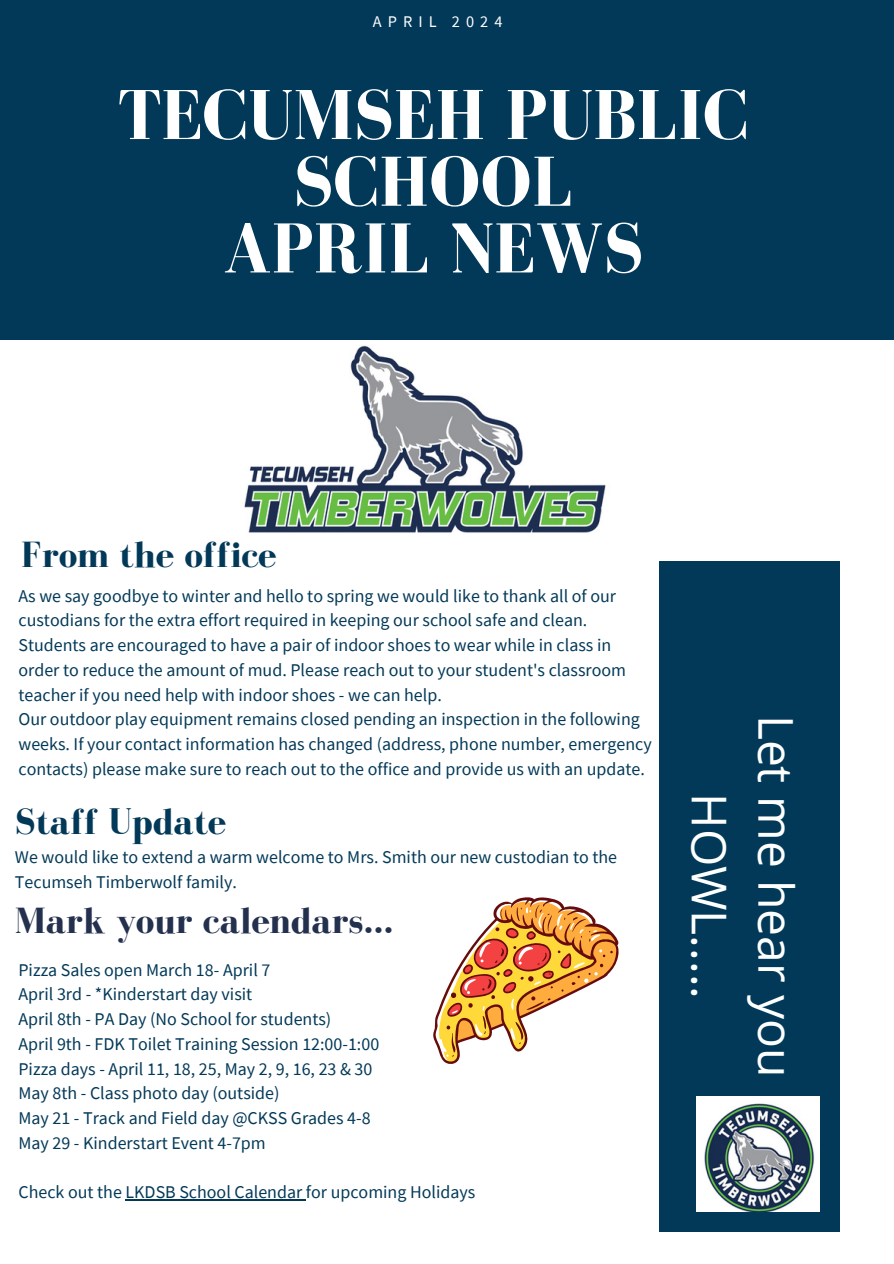
<style>
.page{position:relative;width:894px;height:1264px;background:#fff}
.page>*{position:absolute;margin:0;border:0;box-sizing:border-box;transform-origin:0 0}
.t1{font:700 72.6px/66.6px "Bodoni FLF";color:#fff;text-align:center}
.t2{font:48px/66.3px "Open Sans";color:#feffff;text-align:center}
.t3{font:700 37.5px "Bodoni FLF";color:#033958}
.t4{font:700 37.5px "Bodoni FLF";color:#23304e}
.t5{font:18px/24.8px "Source Sans Pro";color:#033958}
.t6{font:16.35px "Source Sans Pro";letter-spacing:.37em;color:#fff}
</style>
<div class="page">
<div style="left:0;top:0;width:893px;height:340px;background:#033958"></div>
<div style="left:659px;top:560px;width:180px;height:671px;background:#033958"></div>
<img style="left:244px;top:345px;width:362px;height:188px">
<img style="left:696px;top:1096px;width:123px;height:115px">
<hr style="left:125px;top:1199px;width:181px;height:1px;background:#033958">
<svg style="left:433px;top:897px;width:186px;height:167px"></svg>
<p class="t6" style="left:373px;top:11px;width:131px">APRIL 2024</p>
<p class="t1" style="left:118px;top:81px;width:632px">TECUMSEH PUBLIC<br>SCHOOL<br>APRIL NEWS</p>
<p class="t3" style="left:21px;top:534px;width:257px">From the office</p>
<p class="t5" style="left:18px;top:583px;width:609px">As we say goodbye to winter and hello to spring we would like to thank all of our custodians for the extra effort required in keeping our school safe and clean.<br>Students are encouraged to have a pair of indoor shoes to wear while in class in order to reduce the amount of mud. Please reach out to your student's classroom teacher if you need help with indoor shoes - we can help.</p>
<p class="t5" style="left:18px;top:706px;width:634px">Our outdoor play equipment remains closed pending an inspection in the following weeks. If your contact information has changed (address, phone number, emergency contacts) please make sure to reach out to the office and provide us with an update.</p>
<p class="t3" style="left:15px;top:801px;width:213px">Staff Update</p>
<p class="t5" style="left:15px;top:844px;width:603px">We would like to extend a warm welcome to Mrs. Smith our new custodian to the<br>Tecumseh Timberwolf family.</p>
<h3 class="t4" style="left:15px;top:900px;width:380px">Mark your calendars...</h3>
<p class="t5" style="left:18px;top:956px;width:253px">Pizza Sales open March 18- April 7</p>
<p class="t5" style="left:18px;top:981px;width:235px">April 3rd - *Kinderstart day visit</p>
<h2 class="t5" style="left:18px;top:1006px;width:314px">April 8th - PA Day (No School for students)</h2>
<p class="t5" style="left:18px;top:1031px;width:362px">April 9th - FDK Toilet Training Session 12:00-1:00</p>
<h3 class="t5" style="left:18px;top:1055px;width:355px">Pizza days - April 11, 18, 25, May 2, 9, 16, 23 &amp; 30</h3>
<p class="t5" style="left:18px;top:1080px;width:262px">May 8th - Class photo day (outside)</p>
<p class="t5" style="left:18px;top:1105px;width:353px">May 21 - Track and Field day @CKSS Grades 4-8</p>
<h3 class="t5" style="left:18px;top:1130px;width:249px">May 29 - Kinderstart Event 4-7pm</h3>
<p class="t5" style="left:18px;top:1179px;width:458px">Check out the LKDSB School Calendar for upcoming Holidays</p>
<h1 class="t2" style="left:810px;top:714px;width:364px;rotate:90deg">Let me hear you<br>HOWL.....</h1>
</div>
